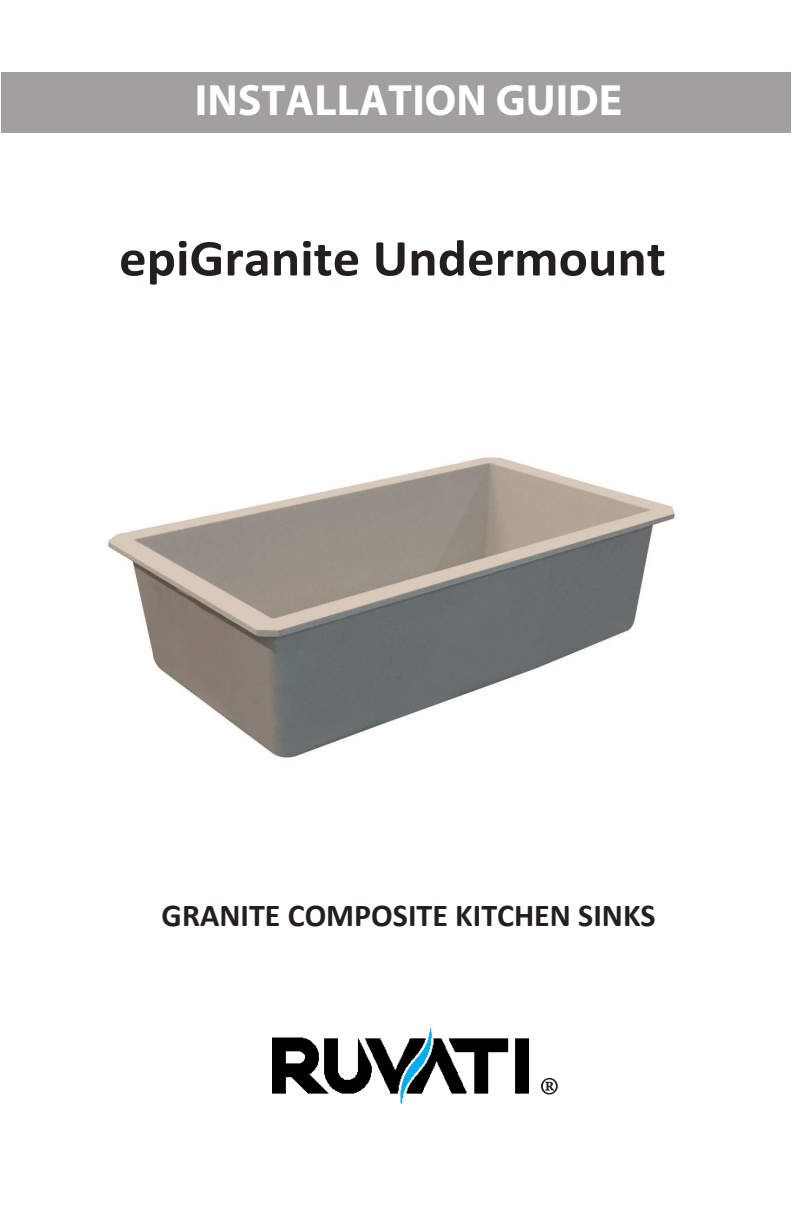
<style>
.page{position:relative;width:792px;height:1224px;background:#fff}
.page>*{position:absolute;margin:0;border:0;box-sizing:border-box;transform-origin:0 0}
.t1{font:64.8px "Minion Pro";color:#231f20}
.t2{font:700 52px "Calibri";color:#231f20;scale:1.05 1}
.t3{font:700 44px "Myriad Pro";color:#fff}
.t4{font:700 32px "Calibri";color:#231f20}
.s1{font-style:inherit}
</style>
<div class="page">
<img style="left:273px;top:1028px;width:255px;height:76px">
<div style="left:1px;top:72px;width:790px;height:61px;background:#a29fa0"></div>
<img style="left:107px;top:456px;width:568px;height:302px">
<p class="t3" style="left:195px;top:71px;width:429px">INSTALLATION GUIDE</p>
<p class="t2" style="left:119px;top:221px;width:522px">epiGranite <span class="s1">Undermount</span></p>
<p class="t4" style="left:162px;top:893px;width:496px">GRANITE COMPOSITE KITCHEN SINKS</p>
<p class="t1" style="left:539px;top:1057px;width:22px">®</p>
</div>
